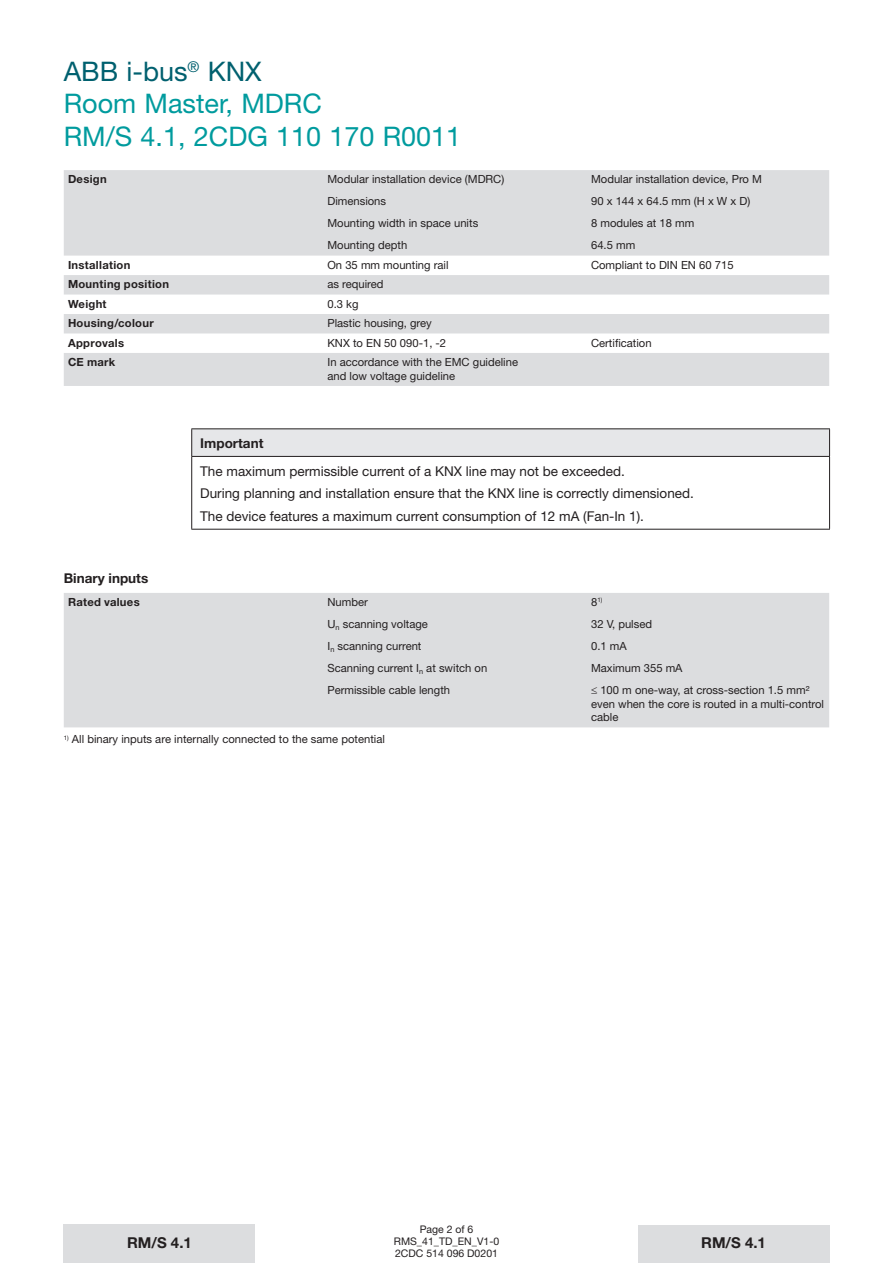
<style>
.page{position:relative;width:893px;height:1263px;background:#fff}
.page>*{position:absolute;margin:0;border:0;box-sizing:border-box;transform-origin:0 0}
.t1{font:27px/32.4px "Helvetica Neue LT";color:#009b9e}
.t2{font:700 15px "Helvetica Neue LT";color:#231f20}
.t3{font:13.5px/22.5px "Helvetica Neue LT";color:#231f20}
.t4{font:700 13.5px "Helvetica Neue LT";color:#231f20}
.t5{font:11.25px/22px "Helvetica Neue LT";color:#231f20}
.t6{font:700 11.25px "Helvetica Neue LT";letter-spacing:.025em;color:#231f20}
.t7{font:10.5px/12px "Helvetica Neue LT";color:#231f20;text-align:center}
.t8{font:6.15px "Helvetica Neue LT";color:#231f20}
.s1{color:#00606f}
.s2{font-size:11.25px}
</style>
<div class="page">
<div style="left:638px;top:1225px;width:191px;height:38px;background:#dcdddf"></div>
<div style="left:64px;top:1225px;width:191px;height:38px;background:#dcdddf"></div>
<svg style="left:64px;top:170px;width:765px;height:216px;fill:#dcdddf"></svg>
<div style="left:64px;top:593px;width:765px;height:134px;background:#dcdddf"></div>
<div style="left:192px;top:429px;width:638px;height:27px;background:#e6e7e9"></div>
<hr style="left:191px;top:428px;width:639px;height:1px;background:#231f20">
<svg style="left:191px;top:429px;width:1px;height:27px"></svg>
<svg style="left:829px;top:429px;width:1px;height:27px"></svg>
<hr style="left:191px;top:456px;width:639px;height:1px;background:#231f20">
<hr style="left:191px;top:457px;width:1px;height:72px;background:#231f20">
<hr style="left:829px;top:457px;width:1px;height:72px;background:#231f20">
<hr style="left:191px;top:529px;width:639px;height:1px;background:#231f20">
<h1 class="t1" style="left:64px;top:55px;width:399px"><span class="s1">ABB i-bus</span><sup>®</sup> <span class="s1">KNX<br></span>Room Master, MDRC<br>RM/S 4.1, 2CDG 110 170 R0011</h1>
<p class="t6" style="left:68px;top:172px;width:40px">Design</p>
<p class="t5" style="left:327px;top:168px;width:178px">Modular installation device (MDRC)<br>Dimensions<br>Mounting width in space units<br>Mounting depth</p>
<p class="t5" style="left:591px;top:168px;width:172px">Modular installation device, Pro M<br>90 x 144 x 64.5 mm (H x W x D)<br>8 modules at 18 mm<br>64.5 mm</p>
<p class="t6" style="left:68px;top:258px;width:64px">Installation</p>
<p class="t5" style="left:327px;top:253px;width:123px">On 35 mm mounting rail</p>
<p class="t5" style="left:591px;top:253px;width:144px">Compliant to DIN EN 60 715</p>
<p class="t6" style="left:68px;top:277px;width:102px">Mounting position</p>
<p class="t5" style="left:327px;top:273px;width:58px">as required</p>
<p class="t6" style="left:68px;top:297px;width:40px">Weight</p>
<p class="t5" style="left:327px;top:292px;width:33px">0.3 kg</p>
<p class="t6" style="left:68px;top:316px;width:87px">Housing/colour</p>
<p class="t5" style="left:327px;top:312px;width:106px">Plastic housing, grey</p>
<p class="t6" style="left:68px;top:336px;width:58px">Approvals</p>
<p class="t5" style="left:327px;top:331px;width:120px">KNX to EN 50 090-1, -2</p>
<p class="t5" style="left:591px;top:331px;width:62px">Certification</p>
<p class="t6" style="left:68px;top:355px;width:49px">CE mark</p>
<p class="t5" style="left:327px;top:355px;width:192px;line-height:13.5px">In accordance with the EMC guideline and low voltage guideline</p>
<p class="t4" style="left:200px;top:435px;width:65px">Important</p>
<p class="t3" style="left:200px;top:459px;width:495px">The maximum permissible current of a KNX line may not be exceeded.<br>During planning and installation ensure that the KNX line is correctly dimensioned.<br>The device features a maximum current consumption of 12 mA (Fan-In 1).</p>
<p class="t4" style="left:64px;top:569px;width:86px">Binary inputs</p>
<p class="t6" style="left:68px;top:595px;width:73px">Rated values</p>
<p class="t5" style="left:327px;top:591px;width:161px">Number<br>U<sub>n</sub> scanning voltage<br>I<sub>n</sub> scanning current<br>Scanning current I<sub>n</sub> at switch on<br>Permissible cable length</p>
<p class="t8" style="left:591px;top:596px;width:13px"><span class="s2">8</span>1)</p>
<p class="t5" style="left:591px;top:613px;width:220px">32 V, pulsed<br>0.1 mA<br>Maximum 355 mA<br>≤ 100 m one-way, at cross-section 1.5 mm²</p>
<p class="t5" style="left:591px;top:697px;width:234px;line-height:13.5px">even when the core is routed in a multi-control cable</p>
<p class="t5" style="left:64px;top:728px;width:323px"><sup>1)</sup> All binary inputs are internally connected to the same potential</p>
<p class="t7" style="left:394px;top:1223px;width:107px">Page 2 of 6<br>RMS_41_TD_EN_V1-0<br>2CDC 514 096 D0201</p>
<h2 class="t2" style="left:127px;top:1234px;width:66px">RM/S 4.1</h2>
<h2 class="t2" style="left:701px;top:1234px;width:66px">RM/S 4.1</h2>
</div>
